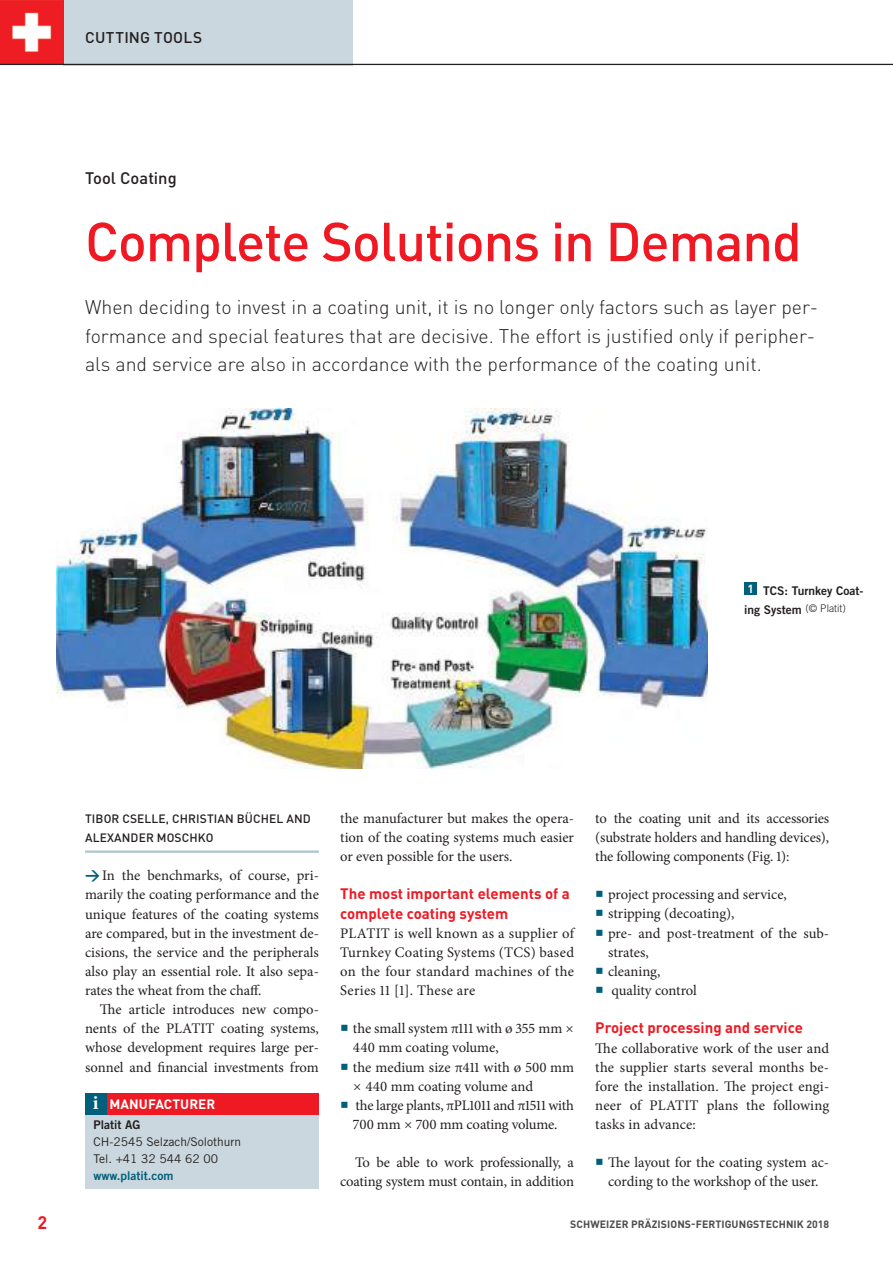
<style>
.page{position:relative;width:893px;height:1263px;background:#fff}
.page>*{position:absolute;margin:0;border:0;box-sizing:border-box;transform-origin:0 0}
.t1{font:500 54px "DINOT";letter-spacing:-.02em;color:#ef1923}
.t2{font:300 19.5px/28.5px "DINOT";color:#241f1f}
.t3{font:700 18px "DINOT";color:#ef1923}
.t4{font:500 16.5px "DINOT";color:#241f1f}
.t5{font:500 15.3px "DINOT";letter-spacing:.02em;color:#241f1f}
.t6{font:700 15px/19.2px "DINOT";color:#ef1923}
.t7{font:14.7px/19.2px "Minion Pro";letter-spacing:-.005em;color:#241f1f;text-align:justify}
.t8{font:700 13.5px "DINOT";letter-spacing:.01em;color:#fff}
.t9{font:500 12px/19.2px "DINOT";letter-spacing:.01em;color:#241f1f}
.t10{font:12px/19.2px "Trade Gothic LT Std Bd 2";color:#241f1f}
.t11{font:12px/17.1px "Trade Gothic LT Std";color:#241f1f}
.t12{font:12px "Trade Gothic LT Std Bd 2";color:#005f7a}
.t13{font:700 10.5px "DINOT";letter-spacing:.01em;color:#4e4b4c}
.s1{font-family:"Trade Gothic LT Std";font-weight:300;font-size:10.5px}
.s2{font-family:"DINOT";font-weight:700;color:#005f7a}
.s3{font-family:"Minion Pro";font-size:19.5px}
.s4{font-family:"Georgia Pro";font-weight:300}
</style>
<div class="page">
<div style="left:64px;top:0;width:289px;height:65px;background:#cad7de"></div>
<div style="left:0;top:0;width:64px;height:64px;background:#ef1923"></div>
<img style="left:0;top:0;width:62px;height:52px">
<hr style="left:0;top:64px;width:893px;height:1px;background:#241f1f">
<img style="left:57px;top:408px;width:650px;height:360px">
<hr style="left:85px;top:850px;width:234px;height:3px;background:#aac5d2">
<div style="left:744px;top:582px;width:13px;height:13px;background:#005f7a"></div>
<div style="left:85px;top:1112px;width:234px;height:76px;background:#cad7de"></div>
<div style="left:101px;top:1093px;width:218px;height:21px;background:#ef1923"></div>
<div style="left:85px;top:1093px;width:21px;height:21px;background:#005f7a"></div>
<p class="t5" style="left:85px;top:27px;width:119px">CUTTING TOOLS</p>
<p class="t4" style="left:85px;top:167px;width:93px">Tool Coating</p>
<h1 class="t1" style="left:85px;top:207px;width:718px">Complete Solutions in Demand</h1>
<p class="t2" style="left:85px;top:293px;width:734px">When deciding to invest in a coating unit, it is no longer only factors such as layer per&shy;formance and special features that are decisive. The effort is justified only if peripher&shy;als and service are also in accordance with the performance of the coating unit.</p>
<p class="t10" style="left:744px;top:581px;width:121px"><sup>1</sup> TCS: Turnkey Coat&shy;ing System <span class="s1">(© Platit)</span></p>
<p class="t9" style="left:85px;top:809px;width:227px">TIBOR CSELLE, CHRISTIAN BÜCHEL AND<br>ALEXANDER MOSCHKO</p>
<p class="t7" style="left:85px;top:866px;width:235px"><span class="s2">→</span>In the benchmarks, of course, pri&shy;marily the coating performance and the unique features of the coating systems are compared, but in the investment de&shy;cisions, the service and the peripherals also play an essential role. It also sepa&shy;rates the wheat from the chaff.</p>
<p class="t7" style="left:85px;top:1000px;width:235px;text-indent:15px">The article introduces new compo&shy;nents of the PLATIT coating systems, whose development requires large per&shy;sonnel and financial investments from</p>
<p class="t8" style="left:93px;top:1095px;width:124px"><span class="s3">i</span> MANUFACTURER</p>
<p class="t10" style="left:94px;top:1115px;width:48px">Platit AG</p>
<p class="t11" style="left:94px;top:1133px;width:149px">CH-2545 Selzach/Solothurn<br>Tel. +41 32 544 62 00</p>
<p class="t12" style="left:94px;top:1168px;width:82px">www.platit.com</p>
<p class="t7" style="left:340px;top:808px;width:235px">the manufacturer but makes the opera&shy;tion of the coating systems much easier or even possible for the users.</p>
<p class="t6" style="left:340px;top:884px;width:231px">The most important elements of a complete coating system</p>
<p class="t7" style="left:340px;top:923px;width:235px">PLATIT is well known as a supplier of Turnkey Coating Systems (TCS) based on the four standard machines of the Series 11 [1]. These are</p>
<p class="t7" style="left:353px;top:1019px;width:223px;text-align:left">the small system π111 with ø 355 mm <span class="s4">×<br></span>440 mm coating volume,<br>the medium size π411 with ø 500 mm <span class="s4">×</span> 440 mm coating volume and<br>the large plants, πPL1011 and π1511 with<br>700 mm <span class="s4">×</span> 700 mm coating volume.</p>
<p class="t7" style="left:340px;top:1153px;width:235px;text-align:right">To be able to work professionally, a coating system must contain, in addition</p>
<p class="t7" style="left:595px;top:809px;width:235px">to the coating unit and its accessories (substrate holders and handling devices), the following components (Fig. 1):</p>
<p class="t7" style="left:608px;top:885px;width:223px;text-align:left">project processing and service, stripping (decoating),<br>pre- and post-treatment of the sub&shy;strates,<br>cleaning,<br>quality control</p>
<p class="t6" style="left:595px;top:1018px;width:209px">Project processing and service</p>
<p class="t7" style="left:595px;top:1038px;width:235px">The collaborative work of the user and the supplier starts several months be&shy;fore the installation. The project engi&shy;neer of PLATIT plans the following tasks in advance:</p>
<p class="t7" style="left:608px;top:1153px;width:223px">The layout for the coating system ac&shy;cording to the workshop of the user.</p>
<p class="t3" style="left:38px;top:1210px;width:11px">2</p>
<p class="t13" style="left:570px;top:1218px;width:261px">SCHWEIZER PRÄZISIONS-FERTIGUNGSTECHNIK 2018</p>
</div>
